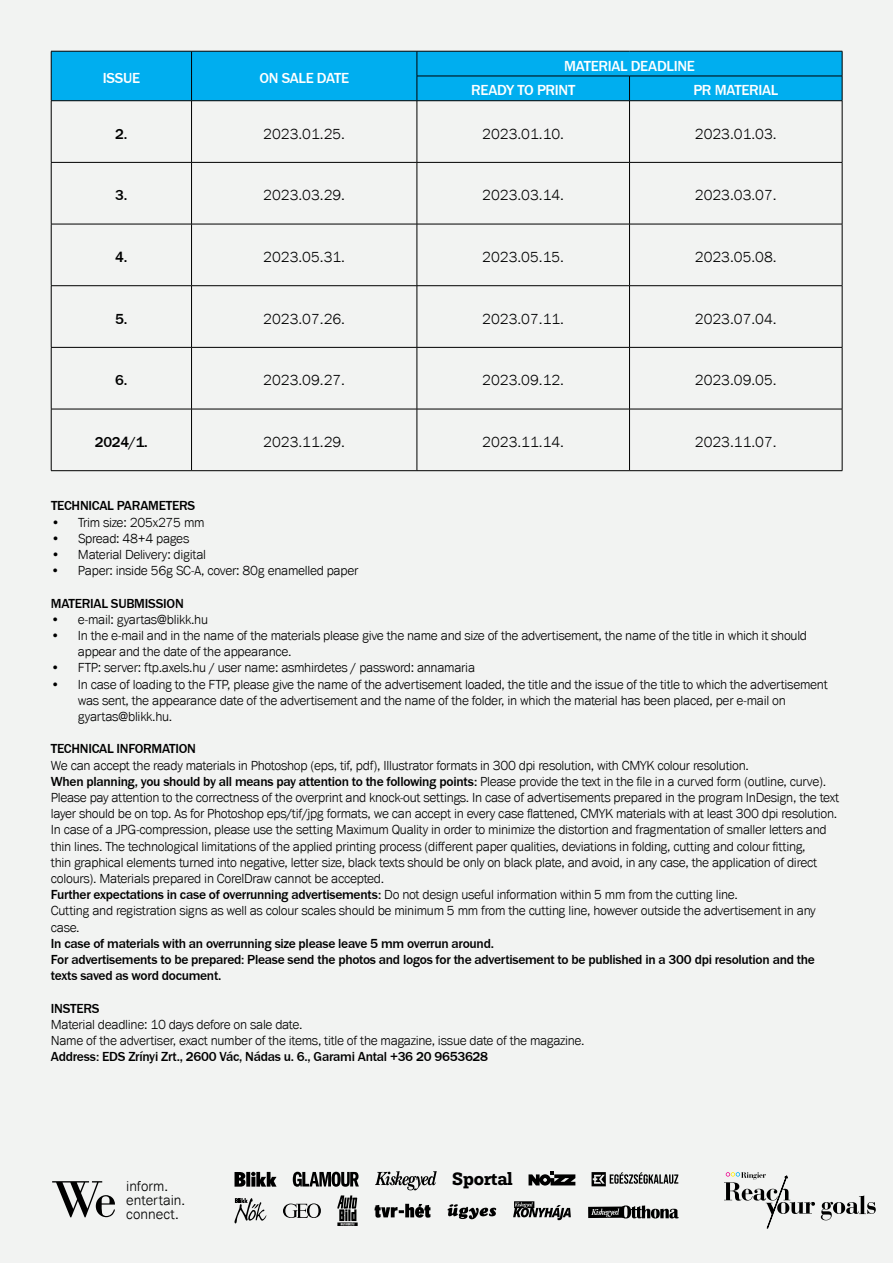
<style>
.page{position:relative;width:893px;height:1263px;background:#f2f3f2}
.page>*{position:absolute;margin:0;border:0;box-sizing:border-box;transform-origin:0 0}
.t1{font:54px "Bodoni";color:#000}
.t2{font:17.7px "Paul Slab Bold Trail";letter-spacing:-.01em;color:#000}
.t3{font:300 15px "Ringier";color:#000}
.t4{font:700 15px/24.8px "Ringier";letter-spacing:-.02em;color:#fff}
.t5{font:700 15px "Ringier";color:#000}
.t6{font:300 14.55px/14.1px "Ringier";color:#000}
.t7{font:300 13.5px/16.2px "Ringier";letter-spacing:-.02em;color:#000}
.t8{font:700 13.5px/16.2px "Ringier";letter-spacing:-.02em;color:#000}
.s1{font-weight:700}
</style>
<div class="page">
<svg style="left:821px;top:1195px;width:55px;height:25px"></svg>
<svg style="left:724px;top:1172px;width:91px;height:56px"></svg>
<svg style="left:375px;top:1171px;width:62px;height:19px"></svg>
<svg style="left:529px;top:1171px;width:46px;height:14px"></svg>
<svg style="left:235px;top:1172px;width:42px;height:14px"></svg>
<svg style="left:235px;top:1198px;width:31px;height:25px"></svg>
<svg style="left:588px;top:1205px;width:91px;height:13px"></svg>
<svg style="left:283px;top:1203px;width:38px;height:15px"></svg>
<svg style="left:374px;top:1204px;width:56px;height:14px"></svg>
<svg style="left:448px;top:1204px;width:48px;height:15px"></svg>
<svg style="left:337px;top:1195px;width:21px;height:31px"></svg>
<svg style="left:513px;top:1201px;width:58px;height:19px"></svg>
<svg style="left:293px;top:1172px;width:66px;height:15px"></svg>
<svg style="left:592px;top:1172px;width:86px;height:14px"></svg>
<div style="left:51px;top:51px;width:792px;height:50px;background:#00aeef"></div>
<hr style="left:51px;top:100px;width:141px;height:1px;background:#000">
<hr style="left:51px;top:101px;width:1px;height:61px;background:#000">
<hr style="left:192px;top:100px;width:225px;height:1px;background:#000">
<hr style="left:191px;top:101px;width:1px;height:61px;background:#000">
<hr style="left:417px;top:100px;width:212px;height:1px;background:#000">
<hr style="left:417px;top:101px;width:1px;height:61px;background:#000">
<hr style="left:629px;top:100px;width:213px;height:1px;background:#000">
<hr style="left:629px;top:101px;width:1px;height:61px;background:#000">
<hr style="left:842px;top:101px;width:1px;height:61px;background:#000">
<hr style="left:51px;top:162px;width:141px;height:1px;background:#000">
<hr style="left:51px;top:163px;width:1px;height:61px;background:#000">
<hr style="left:192px;top:162px;width:225px;height:1px;background:#000">
<hr style="left:191px;top:163px;width:1px;height:61px;background:#000">
<hr style="left:417px;top:162px;width:212px;height:1px;background:#000">
<hr style="left:417px;top:163px;width:1px;height:61px;background:#000">
<hr style="left:629px;top:162px;width:213px;height:1px;background:#000">
<hr style="left:629px;top:163px;width:1px;height:61px;background:#000">
<hr style="left:842px;top:163px;width:1px;height:61px;background:#000">
<hr style="left:51px;top:224px;width:141px;height:1px;background:#000">
<hr style="left:51px;top:224px;width:1px;height:61px;background:#000">
<hr style="left:192px;top:224px;width:225px;height:1px;background:#000">
<hr style="left:191px;top:224px;width:1px;height:61px;background:#000">
<hr style="left:417px;top:224px;width:212px;height:1px;background:#000">
<hr style="left:417px;top:224px;width:1px;height:61px;background:#000">
<hr style="left:629px;top:224px;width:213px;height:1px;background:#000">
<hr style="left:629px;top:224px;width:1px;height:61px;background:#000">
<hr style="left:842px;top:224px;width:1px;height:61px;background:#000">
<hr style="left:51px;top:285px;width:141px;height:1px;background:#000">
<hr style="left:51px;top:286px;width:1px;height:61px;background:#000">
<hr style="left:192px;top:285px;width:225px;height:1px;background:#000">
<hr style="left:191px;top:286px;width:1px;height:61px;background:#000">
<hr style="left:417px;top:285px;width:212px;height:1px;background:#000">
<hr style="left:417px;top:286px;width:1px;height:61px;background:#000">
<hr style="left:629px;top:285px;width:213px;height:1px;background:#000">
<hr style="left:629px;top:286px;width:1px;height:61px;background:#000">
<hr style="left:842px;top:286px;width:1px;height:61px;background:#000">
<hr style="left:51px;top:347px;width:141px;height:1px;background:#000">
<hr style="left:51px;top:348px;width:1px;height:61px;background:#000">
<hr style="left:192px;top:347px;width:225px;height:1px;background:#000">
<hr style="left:191px;top:348px;width:1px;height:61px;background:#000">
<hr style="left:417px;top:347px;width:212px;height:1px;background:#000">
<hr style="left:417px;top:348px;width:1px;height:61px;background:#000">
<hr style="left:629px;top:347px;width:213px;height:1px;background:#000">
<hr style="left:629px;top:348px;width:1px;height:61px;background:#000">
<hr style="left:842px;top:348px;width:1px;height:61px;background:#000">
<hr style="left:51px;top:409px;width:141px;height:1px;background:#000">
<hr style="left:51px;top:409px;width:1px;height:61px;background:#000">
<hr style="left:192px;top:409px;width:225px;height:1px;background:#000">
<hr style="left:191px;top:409px;width:1px;height:61px;background:#000">
<hr style="left:417px;top:409px;width:212px;height:1px;background:#000">
<hr style="left:417px;top:409px;width:1px;height:61px;background:#000">
<hr style="left:629px;top:409px;width:213px;height:1px;background:#000">
<hr style="left:629px;top:409px;width:1px;height:61px;background:#000">
<hr style="left:842px;top:409px;width:1px;height:61px;background:#000">
<hr style="left:51px;top:470px;width:141px;height:1px;background:#000">
<hr style="left:192px;top:470px;width:225px;height:1px;background:#000">
<hr style="left:417px;top:470px;width:212px;height:1px;background:#000">
<hr style="left:629px;top:470px;width:213px;height:1px;background:#000">
<p class="t4" style="left:103px;top:65px;width:39px">ISSUE</p>
<p class="t4" style="left:259px;top:65px;width:91px">ON SALE DATE</p>
<p class="t4" style="left:471px;top:53px;width:225px;text-indent:93px">MATERIAL DEADLINE<br>READY TO PRINT</p>
<p class="t4" style="left:693px;top:78px;width:86px">PR MATERIAL</p>
<p class="t5" style="left:115px;top:124px;width:14px">2.</p>
<p class="t3" style="left:263px;top:124px;width:83px">2023.01.25.</p>
<p class="t3" style="left:482px;top:124px;width:83px">2023.01.10.</p>
<p class="t3" style="left:695px;top:124px;width:83px">2023.01.03.</p>
<p class="t5" style="left:115px;top:186px;width:14px">3.</p>
<p class="t3" style="left:263px;top:186px;width:83px">2023.03.29.</p>
<p class="t3" style="left:482px;top:186px;width:83px">2023.03.14.</p>
<p class="t3" style="left:695px;top:186px;width:83px">2023.03.07.</p>
<p class="t5" style="left:115px;top:248px;width:14px">4.</p>
<p class="t3" style="left:263px;top:248px;width:83px">2023.05.31.</p>
<p class="t3" style="left:482px;top:248px;width:83px">2023.05.15.</p>
<p class="t3" style="left:695px;top:248px;width:83px">2023.05.08.</p>
<p class="t5" style="left:115px;top:309px;width:14px">5.</p>
<p class="t3" style="left:263px;top:309px;width:83px">2023.07.26.</p>
<p class="t3" style="left:482px;top:309px;width:83px">2023.07.11.</p>
<p class="t3" style="left:695px;top:309px;width:83px">2023.07.04.</p>
<p class="t5" style="left:115px;top:371px;width:14px">6.</p>
<p class="t3" style="left:263px;top:371px;width:83px">2023.09.27.</p>
<p class="t3" style="left:482px;top:371px;width:83px">2023.09.12.</p>
<p class="t3" style="left:695px;top:371px;width:83px">2023.09.05.</p>
<p class="t5" style="left:95px;top:433px;width:54px">2024/1.</p>
<p class="t3" style="left:263px;top:433px;width:83px">2023.11.29.</p>
<p class="t3" style="left:482px;top:433px;width:83px">2023.11.14.</p>
<p class="t3" style="left:695px;top:433px;width:83px">2023.11.07.</p>
<p class="t8" style="left:51px;top:497px;width:146px">TECHNICAL PARAMETERS</p>
<p class="t7" style="left:51px;top:514px;width:155px">• Trim size: 205x275 mm</p>
<p class="t7" style="left:51px;top:530px;width:140px">• Spread: 48+4 pages</p>
<p class="t7" style="left:51px;top:546px;width:157px">• Material Delivery: digital</p>
<p class="t7" style="left:51px;top:562px;width:309px">• Paper: inside 56g SC-A, cover: 80g enamelled paper</p>
<p class="t8" style="left:51px;top:595px;width:134px">MATERIAL SUBMISSION</p>
<p class="t7" style="left:51px;top:611px;width:159px">• e-mail: gyartas@blikk.hu</p>
<p class="t7" style="left:78px;top:627px;width:731px;text-indent:-27px">• In the e-mail and in the name of the materials please give the name and size of the advertisement, the name of the title in which it should appear and the date of the appearance.</p>
<p class="t7" style="left:51px;top:659px;width:426px">• FTP: server: ftp.axels.hu / user name: asmhirdetes / password: annamaria</p>
<p class="t7" style="left:78px;top:676px;width:751px;text-indent:-27px">• In case of loading to the FTP, please give the name of the advertisement loaded, the title and the issue of the title to which the advertisement was sent, the appearance date of the advertisement and the name of the folder, in which the material has been placed, per e-mail on gyartas@blikk.hu.</p>
<p class="t8" style="left:51px;top:740px;width:147px">TECHNICAL INFORMATION</p>
<p class="t7" style="left:51px;top:757px;width:790px">We can accept the ready materials in Photoshop (eps, tif, pdf), Illustrator formats in 300 dpi resolution, with CMYK colour resolution.<br><span class="s1">When planning, you should by all means pay attention to the following points:</span> Please provide the text in the file in a curved form (outline, curve).<br>Please pay attention to the correctness of the overprint and knock-out settings. In case of advertisements prepared in the program InDesign, the text layer should be on top. As for Photoshop eps/tif/jpg formats, we can accept in every case flattened, CMYK materials with at least 300 dpi resolution.<br>In case of a JPG-compression, please use the setting Maximum Quality in order to minimize the distortion and fragmentation of smaller letters and thin lines. The technological limitations of the applied printing process (different paper qualities, deviations in folding, cutting and colour fitting,<br>thin graphical elements turned into negative, letter size, black texts should be only on black plate, and avoid, in any case, the application of direct colours). Materials prepared in CorelDraw cannot be accepted.<br><span class="s1">Further expectations in case of overrunning advertisements:</span> Do not design useful information within 5 mm from the cutting line.<br>Cutting and registration signs as well as colour scales should be minimum 5 mm from the cutting line, however outside the advertisement in any case.</p>
<p class="t8" style="left:51px;top:935px;width:765px">In case of materials with an overrunning size please leave 5 mm overrun around.<br>For advertisements to be prepared: Please send the photos and logos for the advertisement to be published in a 300 dpi resolution and the texts saved as word document.</p>
<p class="t8" style="left:51px;top:1000px;width:50px">INSTERS</p>
<p class="t7" style="left:51px;top:1016px;width:535px">Material deadline: 10 days defore on sale date.<br>Name of the advertiser, exact number of the items, title of the magazine, issue date of the magazine.</p>
<p class="t8" style="left:51px;top:1048px;width:439px">Address: EDS Zrínyi Zrt., 2600 Vác, Nádas u. 6., Garami Antal +36 20 9653628</p>
<h1 class="t1" style="left:51px;top:1167px;width:67px">We</h1>
<p class="t6" style="left:126px;top:1179px;width:60px">inform. entertain. connect.</p>
<h2 class="t2" style="left:452px;top:1172px;width:62px">Sportal</h2>
</div>
